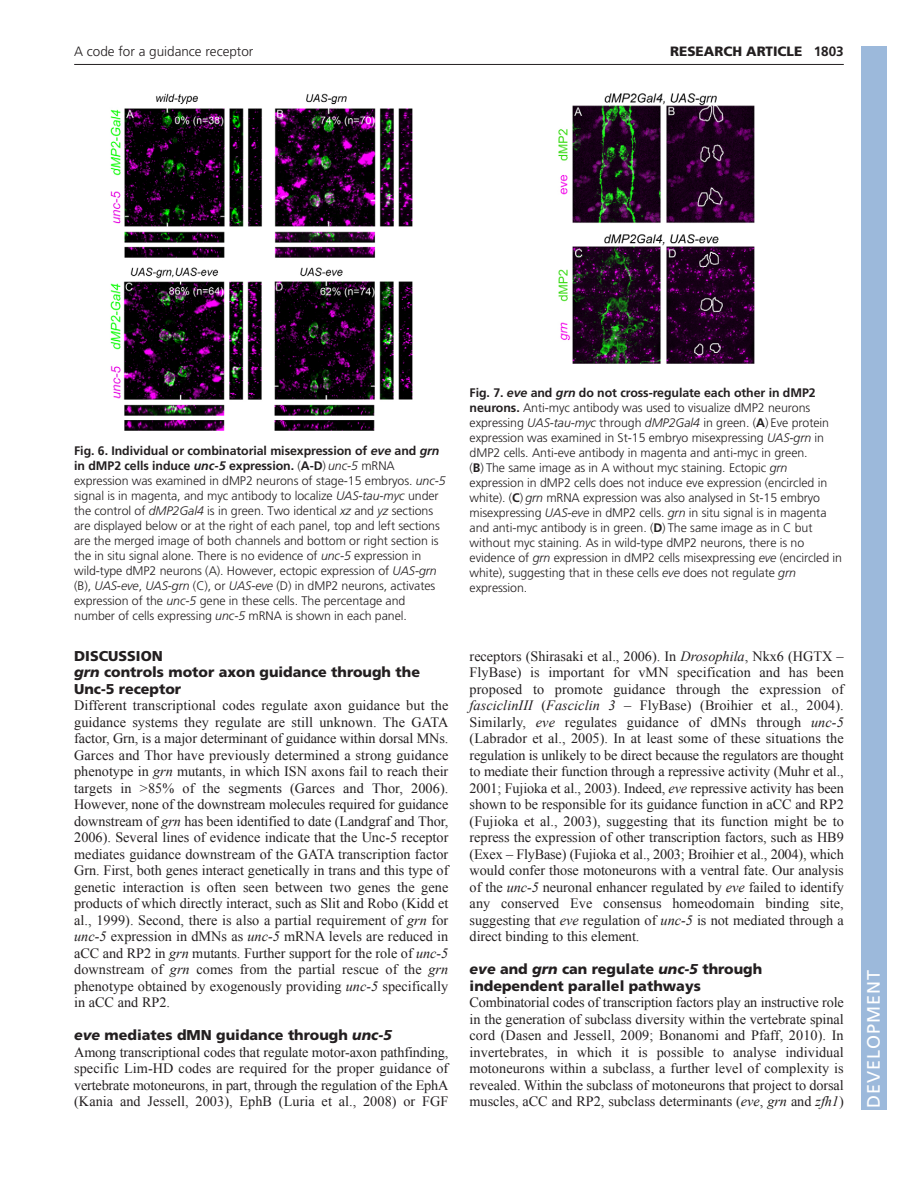
<style>
.page{position:relative;width:918px;height:1188px;background:#fff}
.page>*{position:absolute;margin:0;border:0;box-sizing:border-box;transform-origin:0 0}
.t1{font:18px "Frutiger LT Std";letter-spacing:.055em;color:#fff}
.t2{font:14.25px/16.5px "Times New Roman";color:#231f20;text-align:justify}
.t3{font:900 14.25px/16.5px "Frutiger LT Std";color:#231f20}
.t4{font:300 13.5px "Frutiger LT Std";color:#231f20}
.t5{font:900 13.5px "Frutiger LT Std";color:#231f20}
.t6{font:300 12.3px/15px "Frutiger LT Std";letter-spacing:-.005em;color:#231f20}
.s1{font-weight:700}
.s2{font-weight:700;font-style:italic}
.s3{font-style:italic}
</style>
<div class="page">
<hr style="left:74px;top:64px;width:770px;height:1px;background:#231f20">
<img style="left:110px;top:93px;width:303px;height:338px">
<img style="left:558px;top:93px;width:197px;height:271px">
<div style="left:861px;top:46px;width:25px;height:1064px;background:#9cb9db"></div>
<p class="t4" style="left:74px;top:46px;width:181px">A code for a guidance receptor</p>
<p class="t5" style="left:670px;top:46px;width:175px">RESEARCH ARTICLE <span class="s1">1803</span></p>
<p class="t6" style="left:74px;top:444px;width:373px"><span class="s1">Fig. 6. Individual or combinatorial misexpression of</span> <span class="s2">eve</span> <span class="s1">and</span> <span class="s2">grn </span><span class="s1">in dMP2 cells induce</span> <span class="s2">unc-5</span> <span class="s1">expression.</span> (<span class="s1">A-D</span>) <span class="s3">unc-5</span> mRNA expression was examined in dMP2 neurons of stage-15 embryos. <span class="s3">unc-5 </span>signal is in magenta, and myc antibody to localize <span class="s3">UAS-tau-myc</span> under the control of <span class="s3">dMP2Gal4</span> is in green. Two identical <span class="s3">xz</span> and <span class="s3">yz</span> sections are displayed below or at the right of each panel, top and left sections are the merged image of both channels and bottom or right section is the in situ signal alone. There is no evidence of <span class="s3">unc-5</span> expression in wild-type dMP2 neurons (A). However, ectopic expression of <span class="s3">UAS-grn </span>(B), <span class="s3">UAS-eve</span>, <span class="s3">UAS-grn</span> (C), or <span class="s3">UAS-eve</span> (D) in dMP2 neurons, activates expression of the <span class="s3">unc-5</span> gene in these cells. The percentage and number of cells expressing <span class="s3">unc-5</span> mRNA is shown in each panel.</p>
<p class="t3" style="left:74px;top:649px;width:347px">DISCUSSION<br><span class="s3">grn</span> controls motor axon guidance through the<br>Unc-5 receptor</p>
<p class="t2" style="left:74px;top:697px;width:376px">Different transcriptional codes regulate axon guidance but the guidance systems they regulate are still unknown. The GATA factor, Grn, is a major determinant of guidance within dorsal MNs.<br>Garces and Thor have previously determined a strong guidance phenotype in <span class="s3">grn</span> mutants, in which ISN axons fail to reach their targets in &gt;85% of the segments (Garces and Thor, 2006).<br>However, none of the downstream molecules required for guidance downstream of <span class="s3">grn</span> has been identified to date (Landgraf and Thor, 2006). Several lines of evidence indicate that the Unc-5 receptor mediates guidance downstream of the GATA transcription factor Grn. First, both genes interact genetically in trans and this type of genetic interaction is often seen between two genes the gene products of which directly interact, such as Slit and Robo (Kidd et al., 1999). Second, there is also a partial requirement of <span class="s3">grn</span> for <span class="s3">unc-5</span> expression in dMNs as <span class="s3">unc-5</span> mRNA levels are reduced in aCC and RP2 in <span class="s3">grn</span> mutants. Further support for the role of <span class="s3">unc-5 </span>downstream of <span class="s3">grn</span> comes from the partial rescue of the <span class="s3">grn </span>phenotype obtained by exogenously providing <span class="s3">unc-5</span> specifically in aCC and RP2.</p>
<p class="t3" style="left:74px;top:1028px;width:319px"><span class="s3">eve</span> mediates dMN guidance through <span class="s3">unc-5</span></p>
<p class="t2" style="left:74px;top:1044px;width:376px">Among transcriptional codes that regulate motor-axon pathfinding, specific Lim-HD codes are required for the proper guidance of vertebrate motoneurons, in part, through the regulation of the EphA (Kania and Jessell, 2003), EphB (Luria et al., 2008) or FGF</p>
<p class="t6" style="left:470px;top:386px;width:374px"><span class="s1">Fig. 7.</span> <span class="s2">eve</span> <span class="s1">and</span> <span class="s2">grn</span> <span class="s1">do not cross-regulate each other in dMP2 neurons.</span> Anti-myc antibody was used to visualize dMP2 neurons expressing <span class="s3">UAS-tau-myc</span> through <span class="s3">dMP2Gal4</span> in green. (<span class="s1">A</span>) Eve protein expression was examined in St-15 embryo misexpressing <span class="s3">UAS-grn</span> in dMP2 cells. Anti-eve antibody in magenta and anti-myc in green.<br>(<span class="s1">B</span>) The same image as in A without myc staining. Ectopic <span class="s3">grn </span>expression in dMP2 cells does not induce eve expression (encircled in white). (<span class="s1">C</span>) <span class="s3">grn</span> mRNA expression was also analysed in St-15 embryo misexpressing <span class="s3">UAS-eve</span> in dMP2 cells. <span class="s3">grn</span> in situ signal is in magenta and anti-myc antibody is in green. (<span class="s1">D</span>) The same image as in C but without myc staining. As in wild-type dMP2 neurons, there is no evidence of <span class="s3">grn</span> expression in dMP2 cells misexpressing <span class="s3">eve</span> (encircled in white), suggesting that in these cells <span class="s3">eve</span> does not regulate <span class="s3">grn </span>expression.</p>
<p class="t2" style="left:470px;top:648px;width:376px">receptors (Shirasaki et al., 2006). In <span class="s3">Drosophila</span>, Nkx6 (HGTX – FlyBase) is important for vMN specification and has been proposed to promote guidance through the expression of <span class="s3">fasciclinIII</span> (<span class="s3">Fasciclin 3</span> – FlyBase) (Broihier et al., 2004).<br>Similarly, <span class="s3">eve</span> regulates guidance of dMNs through <span class="s3">unc-5 </span>(Labrador et al., 2005). In at least some of these situations the regulation is unlikely to be direct because the regulators are thought to mediate their function through a repressive activity (Muhr et al., 2001; Fujioka et al., 2003). Indeed, <span class="s3">eve</span> repressive activity has been shown to be responsible for its guidance function in aCC and RP2 (Fujioka et al., 2003), suggesting that its function might be to repress the expression of other transcription factors, such as HB9 (Exex – FlyBase) (Fujioka et al., 2003; Broihier et al., 2004), which would confer those motoneurons with a ventral fate. Our analysis of the <span class="s3">unc-5</span> neuronal enhancer regulated by <span class="s3">eve</span> failed to identify any conserved Eve consensus homeodomain binding site, suggesting that <span class="s3">eve</span> regulation of <span class="s3">unc-5</span> is not mediated through a direct binding to this element.</p>
<p class="t3" style="left:470px;top:962px;width:294px"><span class="s3">eve</span> and <span class="s3">grn</span> can regulate <span class="s3">unc-5</span> through independent parallel pathways</p>
<p class="t2" style="left:470px;top:994px;width:376px">Combinatorial codes of transcription factors play an instructive role in the generation of subclass diversity within the vertebrate spinal cord (Dasen and Jessell, 2009; Bonanomi and Pfaff, 2010). In invertebrates, in which it is possible to analyse individual motoneurons within a subclass, a further level of complexity is revealed. Within the subclass of motoneurons that project to dorsal muscles, aCC and RP2, subclass determinants (<span class="s3">eve</span>, <span class="s3">grn</span> and <span class="s3">zfh1</span>)</p>
<p class="t1" style="left:863px;top:1108px;width:140px;rotate:-90deg">DEVELOPMENT</p>
</div>
